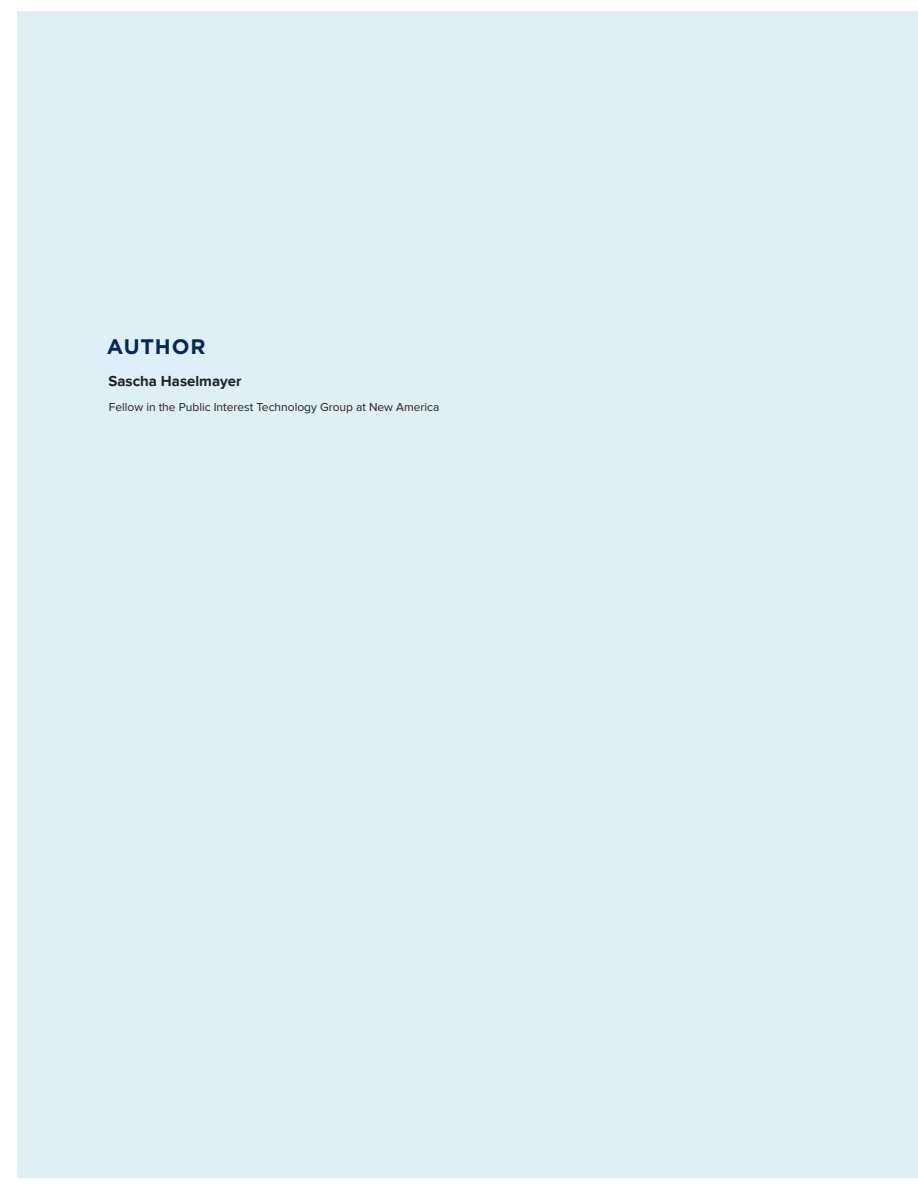
<style>
.page{position:relative;width:918px;height:1188px;background:#fff}
.page>*{position:absolute;margin:0;border:0;box-sizing:border-box;transform-origin:0 0}
.Subhead_0{font:700 21px "Gotham";letter-spacing:.04em;color:#002858}
.Advosry_Group{font:700 15px "Proxima Nova";color:#231f20}
.t1{font:12px "Proxima Nova";color:#231f20}
</style>
<div class="page">
<div style="left:17px;top:11px;width:901px;height:1166px;background:#dfeff7"></div>
<p class="Subhead_0" style="left:107px;top:333px;width:100px">AUTHOR</p>
<p class="Advosry_Group" style="left:108px;top:372px;width:135px">Sascha Haselmayer</p>
<p class="t1" style="left:109px;top:400px;width:332px">Fellow in the Public Interest Technology Group at New America</p>
</div>
